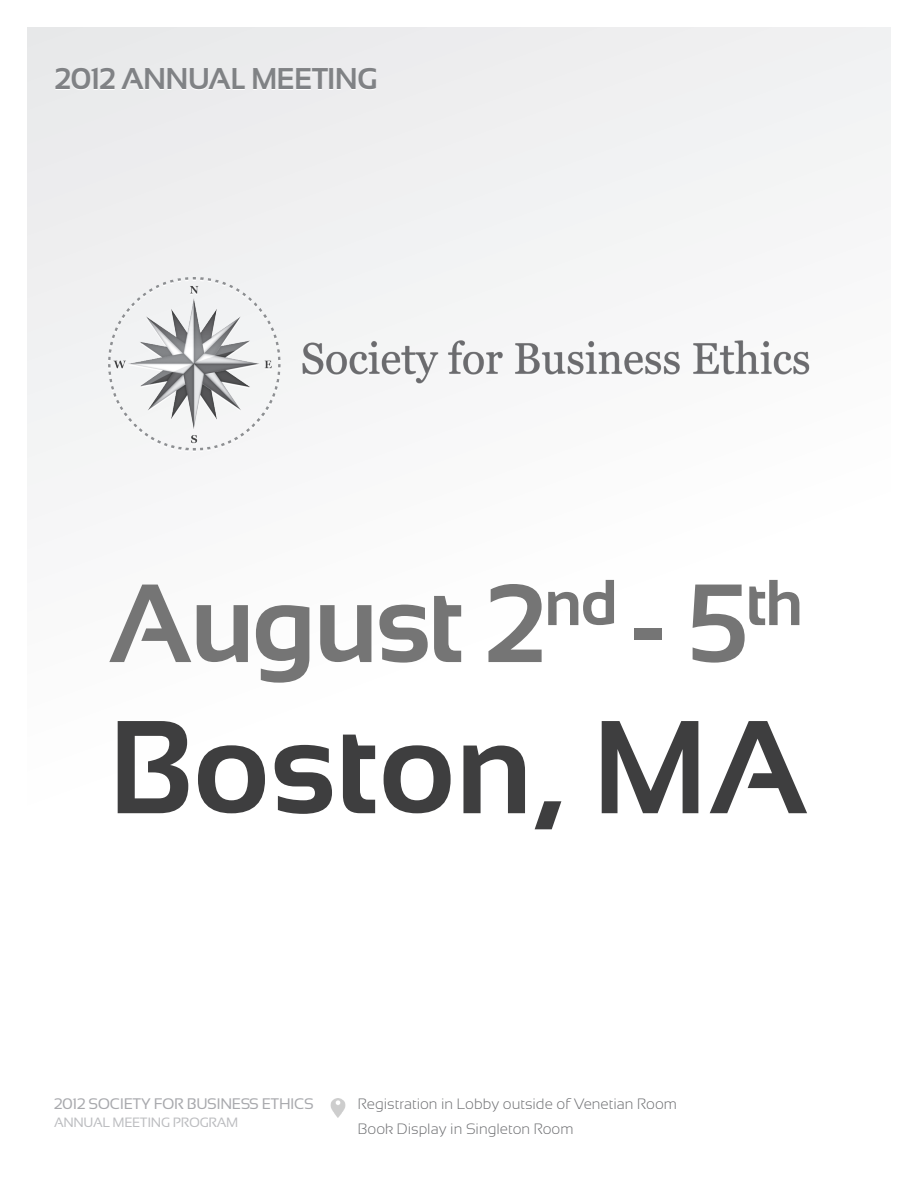
<style>
.page{position:relative;width:918px;height:1188px;background:#fff}
.page>*{position:absolute;margin:0;border:0;box-sizing:border-box;transform-origin:0 0}
.t1{font:700 132px "Sansation";color:#3e3e3f}
.t2{font:700 111px "Sansation";color:#757575}
.t3{font:700 30px "Sansation";letter-spacing:-.025em;color:#808285}
.t4{font:15.3px "Sansation";letter-spacing:-.025em;color:#a8a9ad}
.t5{font:300 15px/24.8px "Sansation";color:#6c6d70}
.t6{font:13.5px "Sansation";letter-spacing:-.025em;color:#bcbdc0}
</style>
<div class="page">
<div style="left:27px;top:27px;width:864px;height:1134px;background:linear-gradient(to right,#f8f8f8,#fcfdfd)"></div>
<img style="left:328px;top:1098px;width:19px;height:19px">
<img style="left:108px;top:278px;width:702px;height:174px">
<h3 class="t3" style="left:54px;top:61px;width:325px">2012 ANNUAL MEETING</h3>
<h2 class="t2" style="left:108px;top:562px;width:697px">AUGUST 2<sup>ND</sup> - 5<sup>TH</sup></h2>
<h1 class="t1" style="left:108px;top:694px;width:702px">BOSTON, MA</h1>
<p class="t4" style="left:54px;top:1096px;width:260px">2012 SOCIETY FOR BUSINESS ETHICS</p>
<p class="t6" style="left:54px;top:1115px;width:174px">ANNUAL MEETING PROGRAM</p>
<p class="t5" style="left:358px;top:1092px;width:321px">Registration in Lobby outside of Venetian Room<br>Book Display in Singleton Room</p>
</div>
